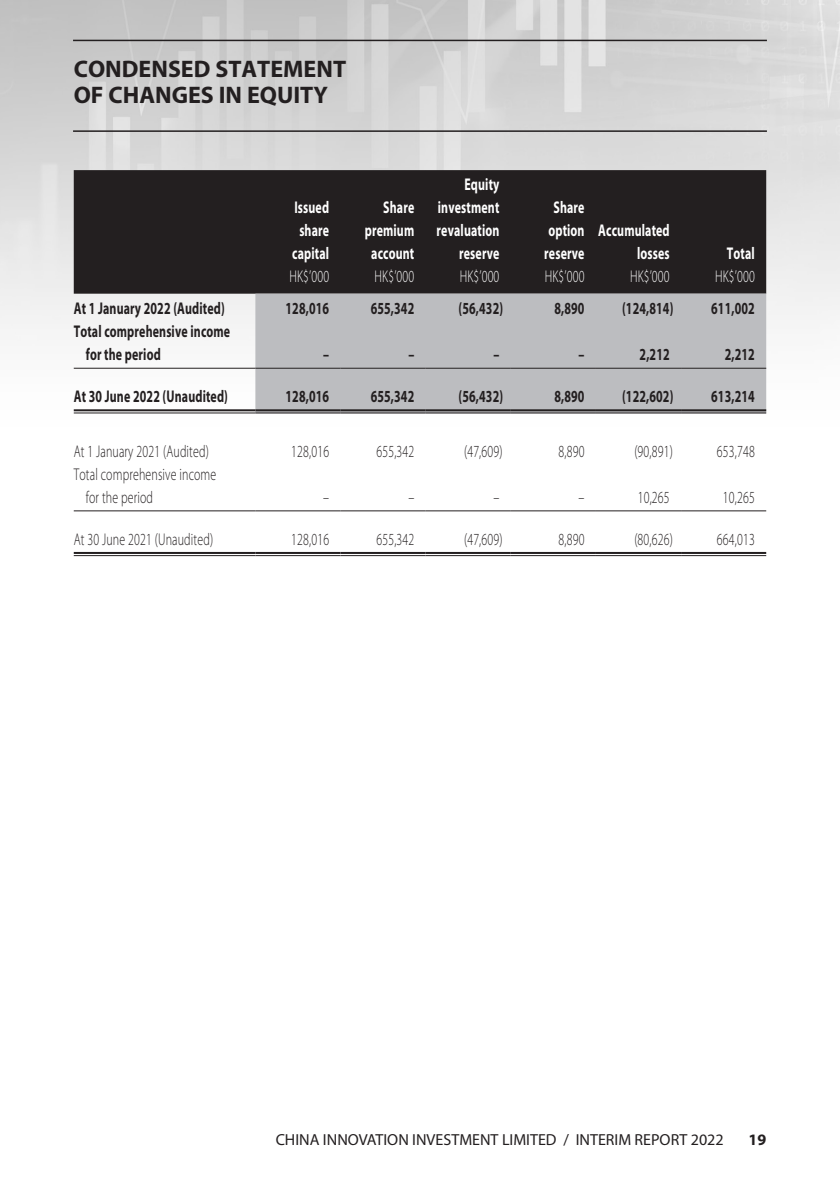
<style>
.page{position:relative;width:840px;height:1191px;background:#fff}
.page>*{position:absolute;margin:0;border:0;box-sizing:border-box;transform-origin:0 0}
.t1{font:700 24px "Myriad Pro";color:#231f20}
._50_Table_txt{font:700 17px "Myriad Pro";letter-spacing:.01em;color:#231f20;scale:.7 1}
._50_Table_txt-2{font:300 17px "Myriad Pro";letter-spacing:.015em;color:#231f20;scale:.7 1}
._50_Table_txt-3{font:700 17px "Myriad Pro";letter-spacing:.01em;color:#fff;scale:.7 1}
._50_Table_txt-4{font:300 17px "Myriad Pro";letter-spacing:.015em;color:#fff;scale:.7 1}
.t2{font:16px "Myriad Pro";color:#231f20}
.t3{font:700 16px "Myriad Pro";color:#231f20}
</style>
<div class="page">
<img style="left:0;top:0;width:839px;height:557px">
<hr style="left:73px;top:40px;width:693px;height:1px;background:#231f20">
<hr style="left:73px;top:130px;width:693px;height:2px;background:#231f20">
<div style="left:74px;top:170px;width:691px;height:124px;background:#231f20"></div>
<div style="left:255px;top:294px;width:510px;height:118px;background:#bcbdc0"></div>
<hr style="left:74px;top:368px;width:181px;height:1px;background:#231f20">
<hr style="left:255px;top:368px;width:85px;height:1px;background:#231f20">
<hr style="left:340px;top:368px;width:85px;height:1px;background:#231f20">
<hr style="left:425px;top:368px;width:85px;height:1px;background:#231f20">
<hr style="left:510px;top:368px;width:85px;height:1px;background:#231f20">
<hr style="left:595px;top:368px;width:85px;height:1px;background:#231f20">
<hr style="left:680px;top:368px;width:85px;height:1px;background:#231f20">
<hr style="left:74px;top:409px;width:181px;height:2px;background:#231f20">
<hr style="left:74px;top:412px;width:181px;height:1px;background:#231f20">
<hr style="left:255px;top:409px;width:85px;height:2px;background:#231f20">
<hr style="left:255px;top:412px;width:85px;height:1px;background:#231f20">
<hr style="left:340px;top:409px;width:85px;height:2px;background:#231f20">
<hr style="left:340px;top:412px;width:85px;height:1px;background:#231f20">
<hr style="left:425px;top:409px;width:85px;height:2px;background:#231f20">
<hr style="left:425px;top:412px;width:85px;height:1px;background:#231f20">
<hr style="left:510px;top:409px;width:85px;height:2px;background:#231f20">
<hr style="left:510px;top:412px;width:85px;height:1px;background:#231f20">
<hr style="left:595px;top:409px;width:85px;height:2px;background:#231f20">
<hr style="left:595px;top:412px;width:85px;height:1px;background:#231f20">
<hr style="left:680px;top:409px;width:85px;height:2px;background:#231f20">
<hr style="left:680px;top:412px;width:85px;height:1px;background:#231f20">
<hr style="left:74px;top:510px;width:181px;height:1px;background:#231f20">
<hr style="left:255px;top:510px;width:85px;height:1px;background:#231f20">
<hr style="left:340px;top:510px;width:85px;height:1px;background:#231f20">
<hr style="left:425px;top:510px;width:85px;height:1px;background:#231f20">
<hr style="left:510px;top:510px;width:85px;height:1px;background:#231f20">
<hr style="left:595px;top:510px;width:85px;height:1px;background:#231f20">
<hr style="left:680px;top:510px;width:85px;height:1px;background:#231f20">
<hr style="left:74px;top:552px;width:181px;height:2px;background:#231f20">
<hr style="left:74px;top:555px;width:181px;height:1px;background:#231f20">
<hr style="left:255px;top:552px;width:85px;height:2px;background:#231f20">
<hr style="left:255px;top:555px;width:85px;height:1px;background:#231f20">
<hr style="left:340px;top:552px;width:85px;height:2px;background:#231f20">
<hr style="left:340px;top:555px;width:85px;height:1px;background:#231f20">
<hr style="left:425px;top:552px;width:85px;height:2px;background:#231f20">
<hr style="left:425px;top:555px;width:85px;height:1px;background:#231f20">
<hr style="left:510px;top:552px;width:85px;height:2px;background:#231f20">
<hr style="left:510px;top:555px;width:85px;height:1px;background:#231f20">
<hr style="left:595px;top:552px;width:85px;height:2px;background:#231f20">
<hr style="left:595px;top:555px;width:85px;height:1px;background:#231f20">
<hr style="left:680px;top:552px;width:85px;height:2px;background:#231f20">
<hr style="left:680px;top:555px;width:85px;height:1px;background:#231f20">
<p class="t1" style="left:74px;top:53px;width:274px">CONDENSED STATEMENT</p>
<p class="t1" style="left:74px;top:79px;width:255px">OF CHANGES IN EQUITY</p>
<p class="_50_Table_txt-3" style="left:294px;top:196px;width:51px">Issued</p>
<p class="_50_Table_txt-3" style="left:299px;top:219px;width:44px">share</p>
<p class="_50_Table_txt-3" style="left:292px;top:242px;width:54px">capital</p>
<p class="_50_Table_txt-3" style="left:383px;top:196px;width:46px">Share</p>
<p class="_50_Table_txt-3" style="left:364px;top:219px;width:72px">premium</p>
<p class="_50_Table_txt-3" style="left:371px;top:242px;width:63px">account</p>
<p class="_50_Table_txt-3" style="left:464px;top:173px;width:51px">Equity</p>
<p class="_50_Table_txt-3" style="left:437px;top:196px;width:89px">investment</p>
<p class="_50_Table_txt-3" style="left:436px;top:219px;width:91px">revaluation</p>
<p class="_50_Table_txt-3" style="left:459px;top:242px;width:59px">reserve</p>
<p class="_50_Table_txt-3" style="left:553px;top:196px;width:46px">Share</p>
<p class="_50_Table_txt-3" style="left:548px;top:219px;width:53px">option</p>
<p class="_50_Table_txt-3" style="left:544px;top:242px;width:59px">reserve</p>
<p class="_50_Table_txt-3" style="left:598px;top:219px;width:103px">Accumulated</p>
<p class="_50_Table_txt-3" style="left:636px;top:242px;width:48px">losses</p>
<p class="_50_Table_txt-3" style="left:726px;top:242px;width:41px">Total</p>
<p class="_50_Table_txt-4" style="left:289px;top:266px;width:58px">HK$’000</p>
<p class="_50_Table_txt-4" style="left:374px;top:266px;width:58px">HK$’000</p>
<p class="_50_Table_txt-4" style="left:459px;top:266px;width:58px">HK$’000</p>
<p class="_50_Table_txt-4" style="left:544px;top:266px;width:58px">HK$’000</p>
<p class="_50_Table_txt-4" style="left:629px;top:266px;width:58px">HK$’000</p>
<p class="_50_Table_txt-4" style="left:714px;top:266px;width:58px">HK$’000</p>
<p class="_50_Table_txt" style="left:74px;top:297px;width:217px">At 1 January 2022 (Audited)</p>
<p class="_50_Table_txt" style="left:285px;top:297px;width:64px">128,016</p>
<p class="_50_Table_txt" style="left:370px;top:297px;width:64px">655,342</p>
<p class="_50_Table_txt" style="left:458px;top:297px;width:65px">(56,432)</p>
<p class="_50_Table_txt" style="left:554px;top:297px;width:44px">8,890</p>
<p class="_50_Table_txt" style="left:621px;top:297px;width:75px">(124,814)</p>
<p class="_50_Table_txt" style="left:710px;top:297px;width:64px">611,002</p>
<p class="_50_Table_txt" style="left:74px;top:320px;width:225px">Total comprehensive income</p>
<p class="_50_Table_txt" style="left:86px;top:343px;width:108px">for the period</p>
<p class="_50_Table_txt" style="left:323px;top:343px;width:10px">–</p>
<p class="_50_Table_txt" style="left:408px;top:343px;width:10px">–</p>
<p class="_50_Table_txt" style="left:493px;top:343px;width:10px">–</p>
<p class="_50_Table_txt" style="left:578px;top:343px;width:10px">–</p>
<p class="_50_Table_txt" style="left:639px;top:343px;width:44px">2,212</p>
<p class="_50_Table_txt" style="left:724px;top:343px;width:44px">2,212</p>
<p class="_50_Table_txt" style="left:74px;top:385px;width:222px">At 30 June 2022 (Unaudited)</p>
<p class="_50_Table_txt" style="left:285px;top:385px;width:64px">128,016</p>
<p class="_50_Table_txt" style="left:370px;top:385px;width:64px">655,342</p>
<p class="_50_Table_txt" style="left:458px;top:385px;width:65px">(56,432)</p>
<p class="_50_Table_txt" style="left:554px;top:385px;width:44px">8,890</p>
<p class="_50_Table_txt" style="left:621px;top:385px;width:75px">(122,602)</p>
<p class="_50_Table_txt" style="left:710px;top:385px;width:64px">613,214</p>
<p class="_50_Table_txt-2" style="left:74px;top:440px;width:194px">At 1 January 2021 (Audited)</p>
<p class="_50_Table_txt-2" style="left:291px;top:440px;width:56px">128,016</p>
<p class="_50_Table_txt-2" style="left:376px;top:440px;width:56px">655,342</p>
<p class="_50_Table_txt-2" style="left:464px;top:440px;width:56px">(47,609)</p>
<p class="_50_Table_txt-2" style="left:558px;top:440px;width:39px">8,890</p>
<p class="_50_Table_txt-2" style="left:634px;top:440px;width:56px">(90,891)</p>
<p class="_50_Table_txt-2" style="left:716px;top:440px;width:56px">653,748</p>
<p class="_50_Table_txt-2" style="left:74px;top:463px;width:205px">Total comprehensive income</p>
<p class="_50_Table_txt-2" style="left:86px;top:486px;width:97px">for the period</p>
<p class="_50_Table_txt-2" style="left:323px;top:486px;width:10px">–</p>
<p class="_50_Table_txt-2" style="left:408px;top:486px;width:10px">–</p>
<p class="_50_Table_txt-2" style="left:493px;top:486px;width:10px">–</p>
<p class="_50_Table_txt-2" style="left:578px;top:486px;width:10px">–</p>
<p class="_50_Table_txt-2" style="left:637px;top:486px;width:47px">10,265</p>
<p class="_50_Table_txt-2" style="left:722px;top:486px;width:47px">10,265</p>
<p class="_50_Table_txt-2" style="left:74px;top:529px;width:200px">At 30 June 2021 (Unaudited)</p>
<p class="_50_Table_txt-2" style="left:291px;top:529px;width:56px">128,016</p>
<p class="_50_Table_txt-2" style="left:376px;top:529px;width:56px">655,342</p>
<p class="_50_Table_txt-2" style="left:464px;top:529px;width:56px">(47,609)</p>
<p class="_50_Table_txt-2" style="left:558px;top:529px;width:39px">8,890</p>
<p class="_50_Table_txt-2" style="left:634px;top:529px;width:56px">(80,626)</p>
<p class="_50_Table_txt-2" style="left:716px;top:529px;width:56px">664,013</p>
<p class="t2" style="left:275px;top:1129px;width:449px">CHINA INNOVATION INVESTMENT LIMITED / INTERIM REPORT 2022</p>
<p class="t3" style="left:748px;top:1129px;width:19px">19</p>
</div>
